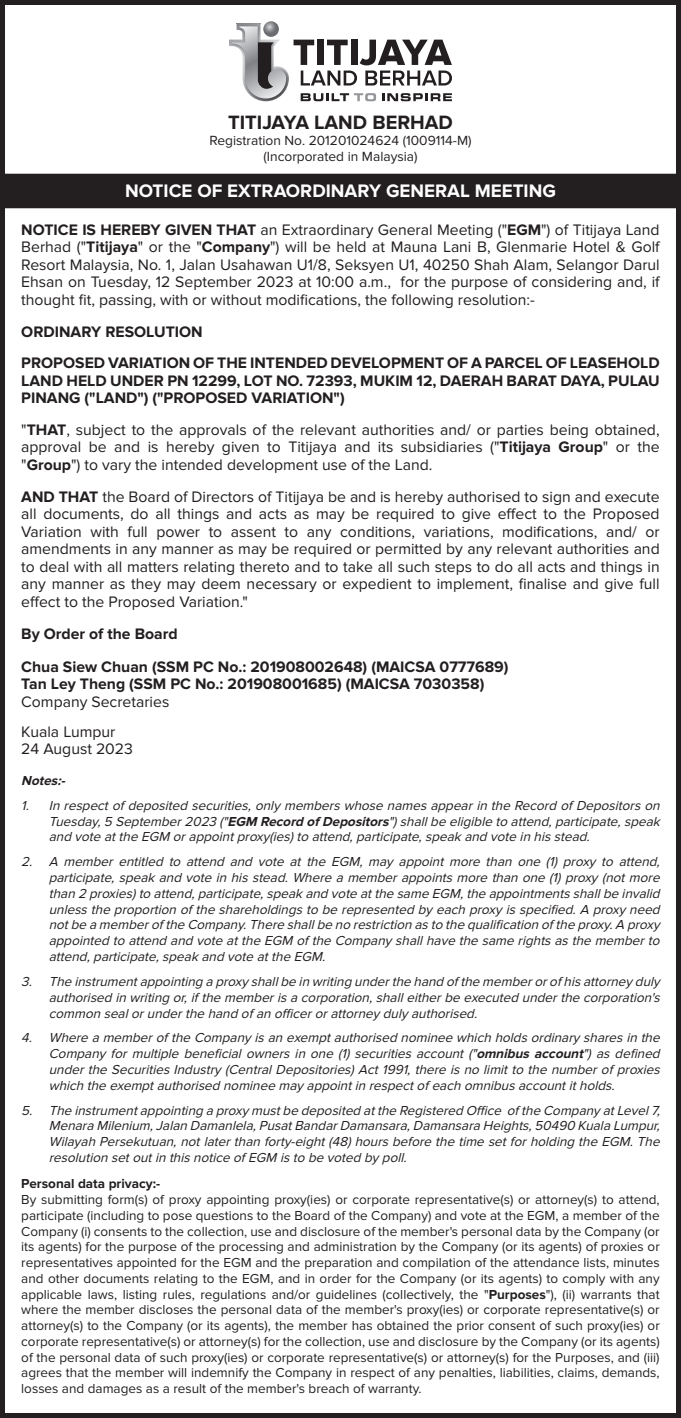
<style>
.page{position:relative;width:681px;height:1418px;background:#fff}
.page>*{position:absolute;margin:0;border:0;box-sizing:border-box;transform-origin:0 0}
.t1{font:700 20px "Proxima Nova";color:#231f20}
.t2{font:700 18.75px "Proxima Nova";color:#fff}
.t3{font:15.75px/17.5px "Proxima Nova";color:#231f20;text-align:justify}
.t4{font:700 15.75px/17.5px "Proxima Nova";color:#231f20;text-align:justify}
.t5{font:13.75px "Proxima Nova";color:#231f20}
.t6{font:italic 13.5px/15.8px "Proxima Nova";color:#231f20;text-align:justify}
.t7{font:13.5px/15.8px "Proxima Nova";color:#231f20;text-align:justify}
.t8{font:700 13.5px "Proxima Nova";color:#231f20}
.t9{font:italic 700 13.5px "Proxima Nova";color:#231f20}
.s1{font-weight:700}
</style>
<div class="page">
<div style="left:1px;top:175px;width:678px;height:32px;background:#231f20"></div>
<div style="left:0;top:174px;width:680px;height:34px;border:2px solid #231f20"></div>
<svg style="left:300px;top:93px;width:76px;height:8px"></svg>
<svg style="left:382px;top:93px;width:69px;height:8px"></svg>
<svg style="left:293px;top:40px;width:159px;height:45px"></svg>
<img style="left:229px;top:39px;width:60px;height:62px">
<svg style="left:232px;top:24px;width:54px;height:74px"></svg>
<svg style="left:263px;top:21px;width:16px;height:16px"></svg>
<div style="left:0;top:0;width:680px;height:1417px;border:5px solid #231f20"></div>
<p class="t1" style="left:228px;top:111px;width:226px">TITIJAYA LAND BERHAD</p>
<p class="t5" style="left:209px;top:132px;width:263px">Registration No. 201201024624 (1009114-M)</p>
<p class="t5" style="left:263px;top:148px;width:156px">(Incorporated in Malaysia)</p>
<p class="t2" style="left:125px;top:180px;width:432px">NOTICE OF EXTRAORDINARY GENERAL MEETING</p>
<p class="t3" style="left:21px;top:221px;width:639px"><span class="s1">NOTICE IS HEREBY GIVEN THAT</span> an Extraordinary General Meeting ("<span class="s1">EGM</span>") of Titijaya Land Berhad ("<span class="s1">Titijaya</span>" or the "<span class="s1">Company</span>") will be held at Mauna Lani B, Glenmarie Hotel &amp; Golf Resort Malaysia, No. 1, Jalan Usahawan U1/8, Seksyen U1, 40250 Shah Alam, Selangor Darul Ehsan on Tuesday, 12 September 2023 at 10:00 a.m., for the purpose of considering and, if thought fit, passing, with or without modifications, the following resolution:-</p>
<p class="t4" style="left:21px;top:323px;width:183px">ORDINARY RESOLUTION</p>
<p class="t4" style="left:21px;top:354px;width:639px">PROPOSED VARIATION OF THE INTENDED DEVELOPMENT OF A PARCEL OF LEASEHOLD LAND HELD UNDER PN 12299, LOT NO. 72393, MUKIM 12, DAERAH BARAT DAYA, PULAU PINANG ("LAND") ("PROPOSED VARIATION")</p>
<p class="t3" style="left:21px;top:421px;width:639px">"<span class="s1">THAT</span>, subject to the approvals of the relevant authorities and/ or parties being obtained, approval be and is hereby given to Titijaya and its subsidiaries ("<span class="s1">Titijaya Group</span>" or the "<span class="s1">Group</span>") to vary the intended development use of the Land.</p>
<p class="t3" style="left:21px;top:488px;width:639px"><span class="s1">AND THAT</span> the Board of Directors of Titijaya be and is hereby authorised to sign and execute all documents, do all things and acts as may be required to give effect to the Proposed Variation with full power to assent to any conditions, variations, modifications, and/ or amendments in any manner as may be required or permitted by any relevant authorities and to deal with all matters relating thereto and to take all such steps to do all acts and things in any manner as they may deem necessary or expedient to implement, finalise and give full effect to the Proposed Variation."</p>
<p class="t4" style="left:21px;top:625px;width:158px">By Order of the Board</p>
<p class="t4" style="left:21px;top:658px;width:488px">Chua Siew Chuan (SSM PC No.: 201908002648) (MAICSA 0777689)</p>
<p class="t4" style="left:21px;top:675px;width:464px">Tan Ley Theng (SSM PC No.: 201908001685) (MAICSA 7030358)</p>
<p class="t3" style="left:21px;top:693px;width:149px">Company Secretaries</p>
<p class="t3" style="left:21px;top:723px;width:96px">Kuala Lumpur</p>
<p class="t3" style="left:21px;top:740px;width:113px">24 August 2023</p>
<p class="t9" style="left:21px;top:772px;width:49px">Notes:-</p>
<p class="t6" style="left:49px;top:797px;width:615px;text-indent:-28px">1. In respectof deposited securities,onlymemberswhose namesappearin the Record of Depositorson Tuesday,5 September2023 ("<span class="s1">EGM Record of Depositors</span>")shallbe eligible to attend,participate,speak and vote atthe EGM orappointproxy(ies)to attend,participate,speak and vote in hisstead.</p>
<p class="t6" style="left:49px;top:854px;width:615px;text-indent:-28px">2. A member entitled to attend and vote at the EGM, may appoint more than one (1) proxy to attend, participate,speak and vote in hisstead.Where a memberappointsmore than one (1)proxy(notmore than 2 proxies)to attend,participate,speak and vote atthe same EGM,the appointmentsshallbe invalid unlessthe proportion of the shareholdingsto be represented byeach proxyisspecified.A proxyneed notbe a memberof the Company.There shallbe no restriction asto the qualification of the proxy.A proxy appointed to attend and vote atthe EGM of the Companyshallhave the same rightsasthe memberto attend,participate,speak and vote atthe EGM.</p>
<p class="t6" style="left:49px;top:973px;width:616px;text-indent:-28px">3. The instrumentappointing a proxyshallbe in writing underthe hand of the memberorof hisattorneyduly authorised in writing or,if the memberisa corporation,shalleitherbe executed underthe corporation's common sealorunderthe hand of an officerorattorneydulyauthorised.</p>
<p class="t6" style="left:49px;top:1030px;width:616px;text-indent:-28px">4. Where a memberof the Companyisan exemptauthorised nominee which holdsordinarysharesin the Company for multiple beneficial owners in one (1) securities account ("<span class="s1">omnibus account</span>") as defined underthe SecuritiesIndustry(CentralDepositories)Act1991,there isno limitto the numberof proxies which the exemptauthorised nominee mayappointin respectof each omnibusaccountitholds.</p>
<p class="t6" style="left:49px;top:1102px;width:616px;text-indent:-28px">5. The instrumentappointing a proxymustbe deposited atthe Registered Office of the CompanyatLevel7, Menara Milenium,Jalan Damanlela,PusatBandarDamansara,Damansara Heights,50490 Kuala Lumpur, Wilayah Persekutuan,notlaterthan forty-eight(48)hoursbefore the time setforholding the EGM.The resolution setoutin thisnotice of EGM isto be voted bypoll.</p>
<p class="t8" style="left:21px;top:1176px;width:140px">Personal data privacy:-</p>
<p class="t7" style="left:21px;top:1191px;width:639px">By submitting form(s) of proxy appointing proxy(ies) or corporate representative(s) or attorney(s) to attend, participate (including to pose questions to the Board of the Company) and vote at the EGM, a member of the Company (i) consents to the collection, use and disclosure of the member's personal data by the Company (or its agents) for the purpose of the processing and administration by the Company (or its agents) of proxies or representatives appointed for the EGM and the preparation and compilation of the attendance lists, minutes and other documents relating to the EGM, and in order for the Company (or its agents) to comply with any applicable laws, listing rules, regulations and/or guidelines (collectively, the "<span class="s1">Purposes</span>"), (ii) warrants that where the member discloses the personal data of the member's proxy(ies) or corporate representative(s) or attorney(s) to the Company (or its agents), the member has obtained the prior consent of such proxy(ies) or corporate representative(s) or attorney(s) for the collection, use and disclosure by the Company (or its agents) of the personal data of such proxy(ies) or corporate representative(s) or attorney(s) for the Purposes, and (iii) agrees that the member will indemnify the Company in respect of any penalties, liabilities, claims, demands, losses and damages as a result of the member's breach of warranty.</p>
</div>
